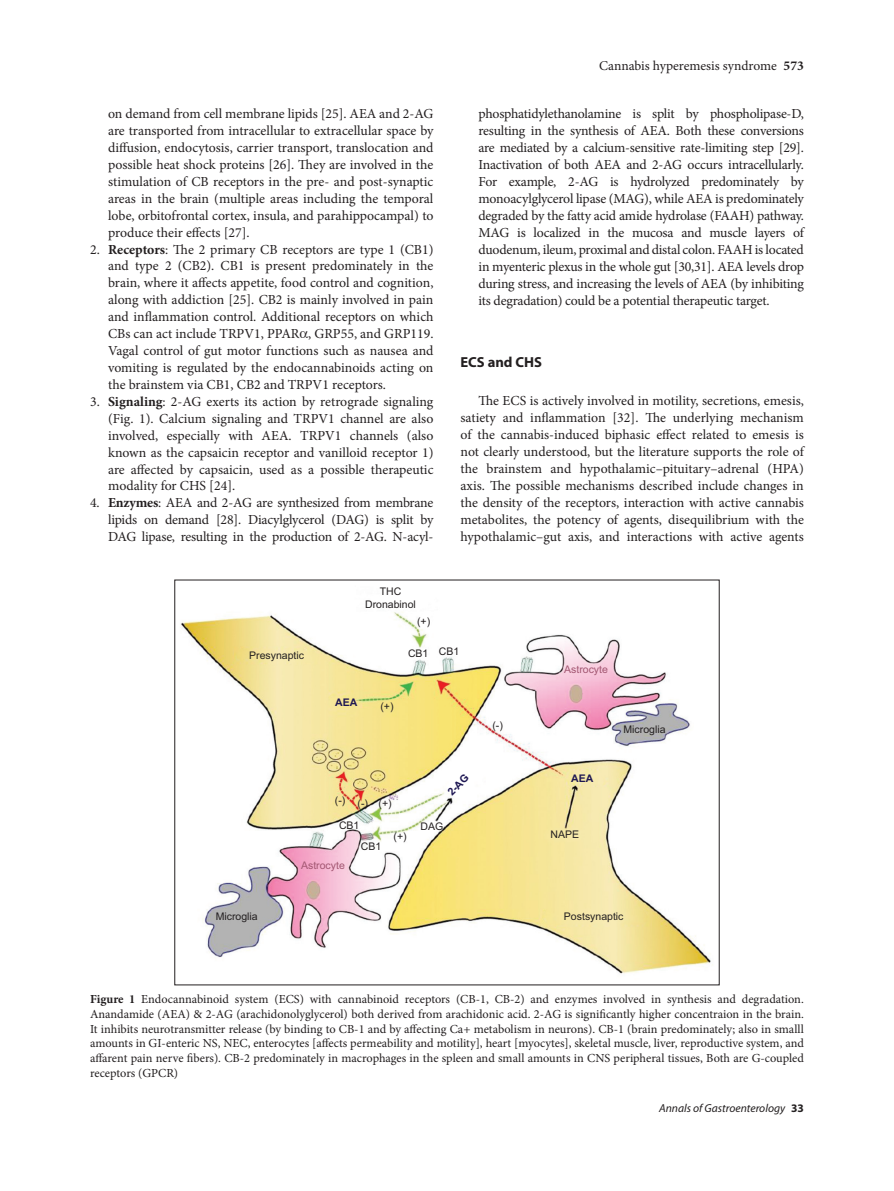
<style>
.page{position:relative;width:894px;height:1191px;background:#fff}
.page>*{position:absolute;margin:0;border:0;box-sizing:border-box;transform-origin:0 0}
.t1{font:700 14.55px "Myriad Pro";color:#231f20}
.L{font:13.8px/17px "Minion Pro";letter-spacing:-.01em;color:#231f20;text-align:justify}
.TX{font:13.8px/17px "Minion Pro";color:#231f20;text-align:justify}
.RH_R{font:13.5px "Minion Pro";letter-spacing:-.005em;color:#231f20}
.FGC{font:12.3px/14.7px "Minion Pro";color:#231f20;text-align:justify}
.t2{font:italic 11.55px "Myriad Pro";color:#231f20}
.t3{font:10.5px/12.6px "Arial";color:#231f20;text-align:center}
.t4{font:10.5px "Arial";color:#a25671}
.t5{font:700 10.5px "Arial";color:#1e1753}
.s1{font-weight:700}
.s2{font-weight:700;font-style:normal}
</style>
<div class="page">
<img style="left:180px;top:612px;width:533px;height:362px">
<p class="L" style="left:108px;top:105px;width:327px">on demand from cell membrane lipids [25]. AEA and 2-AG are transported from intracellular to extracellular space by diffusion, endocytosis, carrier transport, translocation and possible heat shock proteins [26]. They are involved in the stimulation of CB receptors in the pre- and post-synaptic areas in the brain (multiple areas including the temporal lobe, orbitofrontal cortex, insula, and parahippocampal) to produce their effects [27].</p>
<p class="L" style="left:108px;top:241px;width:327px;text-indent:-18px">2. <span class="s1">Receptors</span>: The 2 primary CB receptors are type 1 (CB1) and type 2 (CB2). CB1 is present predominately in the brain, where it affects appetite, food control and cognition, along with addiction [25]. CB2 is mainly involved in pain and inflammation control. Additional receptors on which CBs can act include TRPV1, PPAR , GRP55, and GRP119.<br>Vagal control of gut motor functions such as nausea and vomiting is regulated by the endocannabinoids acting on the brainstem via CB1, CB2 and TRPV1 receptors.</p>
<p class="L" style="left:108px;top:393px;width:327px;text-indent:-18px">3. <span class="s1">Signaling</span>: 2-AG exerts its action by retrograde signaling (Fig. 1). Calcium signaling and TRPV1 channel are also involved, especially with AEA. TRPV1 channels (also known as the capsaicin receptor and vanilloid receptor 1) are affected by capsaicin, used as a possible therapeutic modality for CHS [24].</p>
<p class="L" style="left:108px;top:494px;width:327px;text-indent:-18px">4. <span class="s1">Enzymes</span>: AEA and 2-AG are synthesized from membrane lipids on demand [28]. Diacylglycerol (DAG) is split by DAG lipase, resulting in the production of 2-AG. N-acyl-</p>
<p class="t3" style="left:365px;top:585px;width:52px">THC<br>Dronabinol</p>
<p class="t3" style="left:417px;top:615px;width:15px">(+)</p>
<p class="RH_R" style="left:599px;top:57px;width:206px">Cannabis hyperemesis syndrome <span class="s1">573</span></p>
<p class="L" style="left:478px;top:105px;width:327px">phosphatidylethanolamine is split by phospholipase-D, resulting in the synthesis of AEA. Both these conversions are mediated by a calcium-sensitive rate-limiting step [29].<br>Inactivation of both AEA and 2-AG occurs intracellularly.<br>For example, 2-AG is hydrolyzed predominately by monoacylglycerol lipase (MAG), while AEA is predominately degraded by the fatty acid amide hydrolase (FAAH) pathway.<br>MAG is localized in the mucosa and muscle layers of duodenum, ileum, proximal and distal colon. FAAH is located in myenteric plexus in the whole gut [30,31]. AEA levels drop during stress, and increasing the levels of AEA (by inhibiting its degradation) could be a potential therapeutic target.</p>
<h1 class="t1" style="left:460px;top:353px;width:83px">ECS and CHS</h1>
<p class="TX" style="left:460px;top:392px;width:345px;text-indent:18px">The ECS is actively involved in motility, secretions, emesis, satiety and inflammation [32]. The underlying mechanism of the cannabis-induced biphasic effect related to emesis is not clearly understood, but the literature supports the role of the brainstem and hypothalamic–pituitary–adrenal (HPA) axis. The possible mechanisms described include changes in the density of the receptors, interaction with active cannabis metabolites, the potency of agents, disequilibrium with the hypothalamic–gut axis, and interactions with active agents</p>
<p class="t3" style="left:249px;top:648px;width:56px">Presynaptic</p>
<p class="t5" style="left:335px;top:694px;width:24px">AEA</p>
<p class="t3" style="left:408px;top:646px;width:53px">CB1 CB1</p>
<p class="t3" style="left:380px;top:699px;width:15px">(+)</p>
<p class="t3" style="left:335px;top:795px;width:35px">(-) (-)</p>
<p class="t3" style="left:339px;top:818px;width:22px">CB1</p>
<p class="t3" style="left:378px;top:796px;width:15px">(+)</p>
<p class="t5" style="left:444px;top:788px;width:27px;rotate:-45deg">2-AG</p>
<p class="t3" style="left:420px;top:819px;width:24px">DAG</p>
<p class="t3" style="left:361px;top:840px;width:22px">CB1</p>
<p class="t3" style="left:393px;top:830px;width:15px">(+)</p>
<p class="t3" style="left:216px;top:909px;width:43px">Microglia</p>
<p class="t4" style="left:301px;top:858px;width:45px">Astrocyte</p>
<p class="t3" style="left:492px;top:719px;width:12px">(-)</p>
<p class="t4" style="left:564px;top:662px;width:45px">Astrocyte</p>
<p class="t5" style="left:571px;top:771px;width:24px">AEA</p>
<p class="t3" style="left:550px;top:827px;width:30px">NAPE</p>
<p class="t3" style="left:623px;top:722px;width:43px">Microglia</p>
<p class="t3" style="left:563px;top:909px;width:61px">Postsynaptic</p>
<p class="FGC" style="left:90px;top:991px;width:715px"><span class="s1">Figure 1</span> Endocannabinoid system (ECS) with cannabinoid receptors (CB-1, CB-2) and enzymes involved in synthesis and degradation.<br>Anandamide (AEA) &amp; 2-AG (arachidonolyglycerol) both derived from arachidonic acid. 2-AG is significantly higher concentraion in the brain.<br>It inhibits neurotransmitter release (by binding to CB-1 and by affecting Ca+ metabolism in neurons). CB-1 (brain predominately; also in smalll amounts in GI-enteric NS, NEC, enterocytes [affects permeability and motility], heart [myocytes], skeletal muscle, liver, reproductive system, and affarent pain nerve fibers). CB-2 predominately in macrophages in the spleen and small amounts in CNS peripheral tissues, Both are G-coupled receptors (GPCR)</p>
<p class="t2" style="left:658px;top:1101px;width:146px">Annals of Gastroenterology <span class="s2">33</span></p>
</div>
